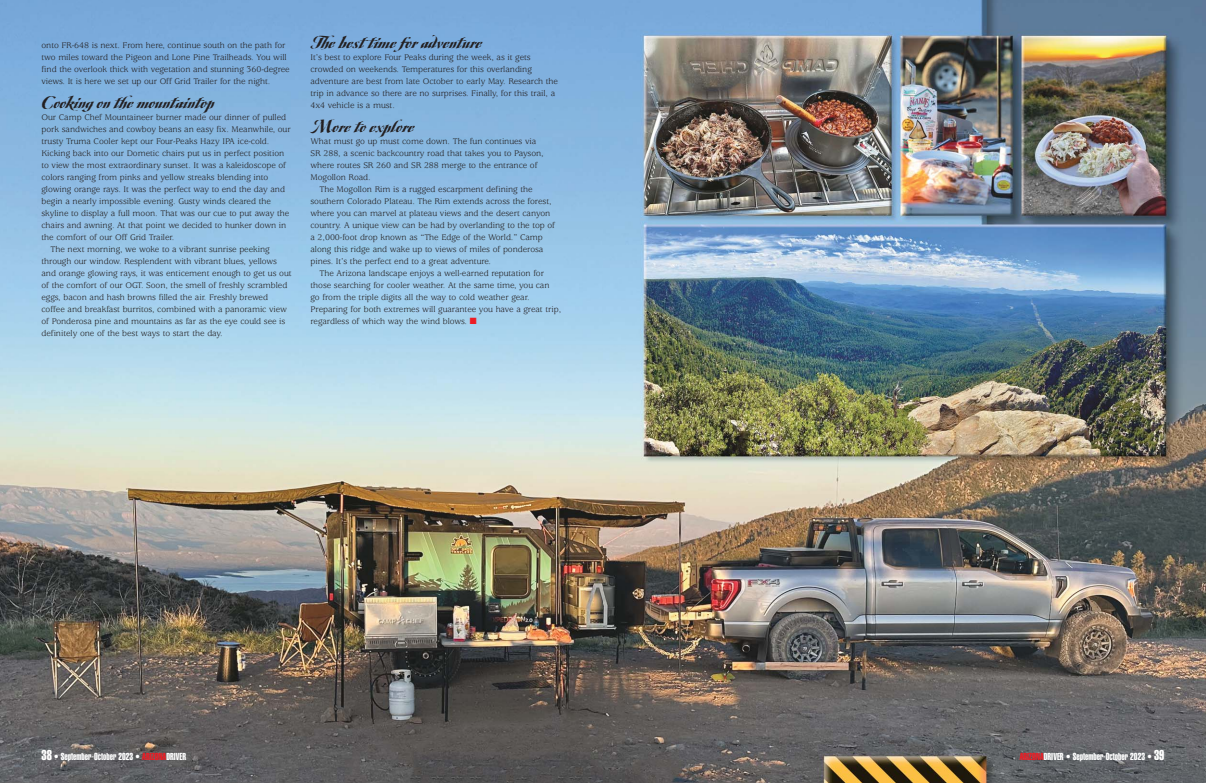
<style>
.page{position:relative;width:1206px;height:783px;background:#fff}
.page>*{position:absolute;margin:0;border:0;box-sizing:border-box;transform-origin:0 0}
.t1{font:700 18px "Ovidius";letter-spacing:-.005em;color:#231f20}
.t2{font:10px "Helvetica Extra Compressed";color:#fff}
.t3{font:9px/12px "Usherwood";letter-spacing:-.005em;color:#231f20}
.s1{color:#ed1c24}
.s2{font-size:14px}
</style>
<div class="page">
<img style="left:603px;top:0;width:603px;height:783px">
<img style="left:0;top:0;width:603px;height:783px">
<p class="t3" style="left:42px;top:40px;width:250px">onto FR-648 is next. From here, continue south on the path for two miles toward the Pigeon and Lone Pine Trailheads. You will find the overlook thick with vegetation and stunning 360-degree views. It is here we set up our Off Grid Trailer for the night.</p>
<h1 class="t1" style="left:42px;top:95px;width:174px">Cooking on the mountaintop</h1>
<p class="t3" style="left:42px;top:112px;width:246px">Our Camp Chef Mountaineer burner made our dinner of pulled</p>
<p class="t3" style="left:42px;top:124px;width:251px">pork sandwiches and cowboy beans an easy fix. Meanwhile, our</p>
<p class="t3" style="left:42px;top:136px;width:229px">trusty Truma Cooler kept our Four-Peaks Hazy IPA ice-cold.</p>
<p class="t3" style="left:42px;top:148px;width:244px">Kicking back into our Dometic chairs put us in perfect position</p>
<p class="t3" style="left:42px;top:160px;width:246px">to view the most extraordinary sunset. It was a kaleidoscope of</p>
<p class="t3" style="left:42px;top:172px;width:228px">colors ranging from pinks and yellow streaks blending into</p>
<p class="t3" style="left:42px;top:184px;width:245px">glowing orange rays. It was the perfect way to end the day and</p>
<p class="t3" style="left:42px;top:196px;width:231px">begin a nearly impossible evening. Gusty winds cleared the</p>
<p class="t3" style="left:42px;top:208px;width:249px">skyline to display a full moon. That was our cue to put away the</p>
<p class="t3" style="left:42px;top:220px;width:246px">chairs and awning. At that point we decided to hunker down in</p>
<p class="t3" style="left:42px;top:232px;width:134px">the comfort of our Off Grid Trailer.</p>
<p class="t3" style="left:50px;top:244px;width:221px">The next morning, we woke to a vibrant sunrise peeking</p>
<p class="t3" style="left:42px;top:256px;width:237px">through our window. Resplendent with vibrant blues, yellows</p>
<p class="t3" style="left:42px;top:268px;width:252px">and orange glowing rays, it was enticement enough to get us out</p>
<p class="t3" style="left:42px;top:280px;width:247px">of the comfort of our OGT. Soon, the smell of freshly scrambled</p>
<p class="t3" style="left:42px;top:292px;width:228px">eggs, bacon and hash browns filled the air. Freshly brewed</p>
<p class="t3" style="left:42px;top:304px;width:247px">coffee and breakfast burritos, combined with a panoramic view</p>
<p class="t3" style="left:42px;top:316px;width:245px">of Ponderosa pine and mountains as far as the eye could see is</p>
<p class="t3" style="left:42px;top:328px;width:183px">definitely one of the best ways to start the day.</p>
<h1 class="t1" style="left:310px;top:35px;width:173px">The best time for adventure</h1>
<p class="t3" style="left:310px;top:52px;width:249px">It’s best to explore Four Peaks during the week, as it gets crowded on weekends. Temperatures for this overlanding adventure are best from late October to early May. Research the trip in advance so there are no surprises. Finally, for this trail, a 4x4 vehicle is a must.</p>
<h1 class="t1" style="left:310px;top:119px;width:105px">More to explore</h1>
<p class="t3" style="left:310px;top:136px;width:235px">What must go up must come down. The fun continues via SR 288, a scenic backcountry road that takes you to Payson, where routes SR 260 and SR 288 merge to the entrance of Mogollon Road.</p>
<p class="t3" style="left:310px;top:184px;width:246px;text-indent:9px">The Mogollon Rim is a rugged escarpment defining the southern Colorado Plateau. The Rim extends across the forest, where you can marvel at plateau views and the desert canyon country. A unique view can be had by overlanding to the top of a 2,000-foot drop known as “The Edge of the World.” Camp along this ridge and wake up to views of miles of ponderosa pines. It’s the perfect end to a great adventure.</p>
<p class="t3" style="left:310px;top:268px;width:252px;text-indent:9px">The Arizona landscape enjoys a well-earned reputation for those searching for cooler weather. At the same time, you can<br>go from the triple digits all the way to cold weather gear.<br>Preparing for both extremes will guarantee you have a great trip, regardless of which way the wind blows. <span class="s1">■</span></p>
<p class="t2" style="left:42px;top:753px;width:146px"><span class="s2">38</span> • September-October 2023 • <span class="s1">ARIZONA</span>DRIVER</p>
<p class="t2" style="left:1020px;top:753px;width:146px"><span class="s1">ARIZONA</span>DRIVER • September-October 2023 • <span class="s2">39</span></p>
</div>
